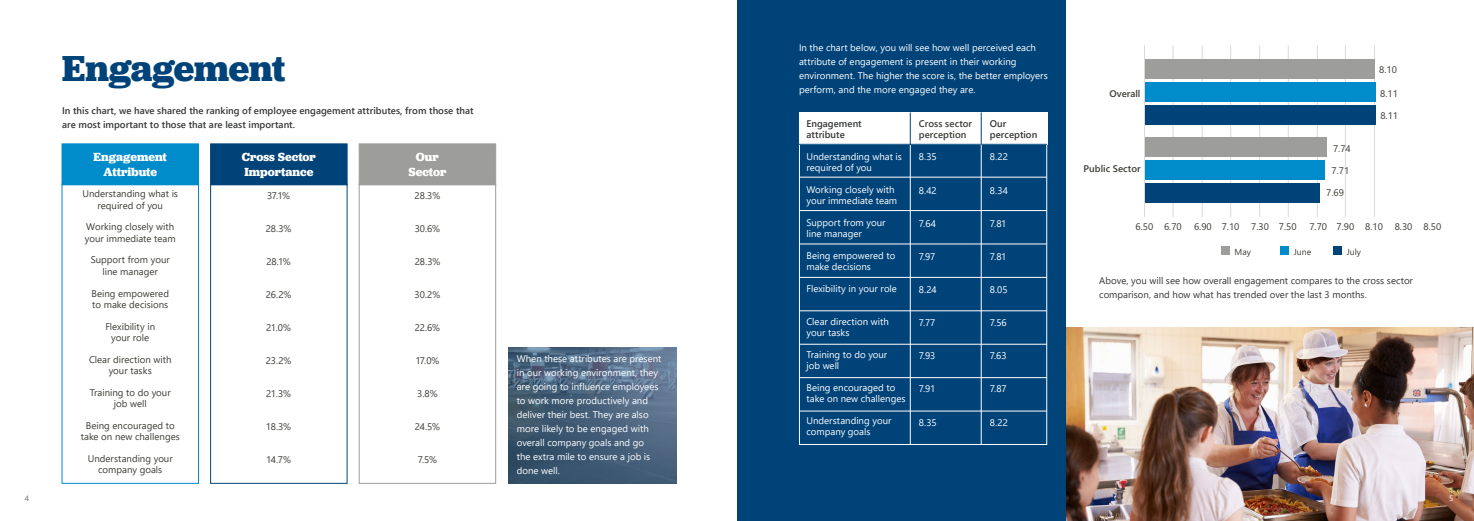
<style>
.page{position:relative;width:1474px;height:521px;background:#fff}
.page>*{position:absolute;margin:0;border:0;box-sizing:border-box;transform-origin:0 0}
.t1{font:700 37.62px "Jubilat";letter-spacing:-.005em;color:#004379}
.t2{font:700 12.25px/14.7px "Jubilat";color:#fff;text-align:center}
.t3{font:9.62px/14px "Segoe UI";color:#fff}
.t4{font:9.62px/11.5px "Segoe UI";color:#3c3b36;text-align:center}
.t5{font:600 9.62px/11.5px "Segoe UI";color:#343735}
.t6{font:9.62px/14px "Segoe UI";color:#343735}
.t7{font:600 9.62px/11.5px "Segoe UI";color:#3c3b36}
.t8{font:8.66px "Segoe UI";color:#3c3b36}
.t9{font:7.88px "Segoe UI";color:#706f6f}
.t10{font:7.88px "Segoe UI";color:#fff}
</style>
<div class="page">
<div style="left:359px;top:184px;width:137px;height:300px;border:1px solid #9d9d9c"></div>
<div style="left:210px;top:184px;width:137px;height:300px;border:1px solid #004379"></div>
<img style="left:1065px;top:327px;width:408px;height:194px">
<div style="left:737px;top:0;width:328px;height:521px;background:#004379"></div>
<div style="left:799px;top:112px;width:248px;height:33px;background:#fff"></div>
<div style="left:799px;top:112px;width:248px;height:333px;border:1px solid #fff"></div>
<hr style="left:909px;top:112px;width:1px;height:332px;background:#fff">
<hr style="left:799px;top:144px;width:248px;height:1px;background:#004379">
<hr style="left:980px;top:112px;width:1px;height:332px;background:#fff">
<hr style="left:909px;top:112px;width:1px;height:33px;background:#004379">
<hr style="left:980px;top:112px;width:1px;height:33px;background:#004379">
<hr style="left:799px;top:177px;width:247px;height:1px;background:#fff">
<hr style="left:799px;top:210px;width:247px;height:1px;background:#fff">
<hr style="left:799px;top:243px;width:247px;height:1px;background:#fff">
<hr style="left:799px;top:277px;width:247px;height:1px;background:#fff">
<hr style="left:799px;top:310px;width:247px;height:1px;background:#fff">
<hr style="left:799px;top:344px;width:247px;height:1px;background:#fff">
<hr style="left:799px;top:377px;width:247px;height:1px;background:#fff">
<div style="left:62px;top:143px;width:137px;height:42px;background:#008bcb;border:1px solid #008bcb"></div>
<hr style="left:799px;top:411px;width:247px;height:1px;background:#fff">
<div style="left:210px;top:143px;width:137px;height:42px;background:#004379;border:1px solid #004379"></div>
<div style="left:359px;top:143px;width:137px;height:42px;background:#9d9d9c;border:1px solid #9d9d9c"></div>
<hr style="left:1172px;top:45px;width:1px;height:172px;background:#dadada">
<hr style="left:1201px;top:45px;width:1px;height:172px;background:#dadada">
<hr style="left:1288px;top:45px;width:1px;height:172px;background:#dadada">
<hr style="left:1317px;top:45px;width:1px;height:172px;background:#dadada">
<hr style="left:1345px;top:45px;width:1px;height:172px;background:#dadada">
<hr style="left:1374px;top:45px;width:1px;height:172px;background:#dadada">
<hr style="left:1230px;top:45px;width:1px;height:172px;background:#dadada">
<hr style="left:1259px;top:45px;width:1px;height:172px;background:#dadada">
<hr style="left:1144px;top:45px;width:1px;height:172px;background:#dadada">
<div style="left:1221px;top:247px;width:8px;height:8px;background:#9d9d9c"></div>
<div style="left:1280px;top:247px;width:8px;height:8px;background:#008bcb"></div>
<div style="left:1333px;top:247px;width:8px;height:8px;background:#004379"></div>
<div style="left:1145px;top:160px;width:179px;height:20px;background:#008bcb"></div>
<div style="left:1145px;top:105px;width:230px;height:20px;background:#004379"></div>
<div style="left:1145px;top:82px;width:230px;height:20px;background:#008bcb"></div>
<div style="left:1145px;top:59px;width:229px;height:20px;background:#9d9d9c"></div>
<div style="left:1145px;top:183px;width:174px;height:20px;background:#004379"></div>
<div style="left:1145px;top:137px;width:181px;height:20px;background:#9d9d9c"></div>
<div style="left:62px;top:184px;width:137px;height:300px;border:1px solid #008bcb"></div>
<img style="left:508px;top:347px;width:168px;height:136px">
<h1 class="t1" style="left:62px;top:44px;width:225px">Engagement</h1>
<p class="t5" style="left:62px;top:103px;width:413px;line-height:14px">In this chart, we have shared the ranking of employee engagement attributes, from those that are most important to those that are least important.</p>
<p class="t2" style="left:94px;top:149px;width:75px">Engagement<br>Attribute</p>
<p class="t4" style="left:82px;top:187px;width:97px">Understanding what is required of you</p>
<p class="t4" style="left:85px;top:220px;width:92px;text-align:left">Working closely with your immediate team</p>
<p class="t4" style="left:91px;top:253px;width:81px">Support from your line manager</p>
<p class="t4" style="left:91px;top:286px;width:79px;text-align:left">Being empowered to make decisions</p>
<p class="t4" style="left:105px;top:319px;width:51px">Flexibility in your role</p>
<p class="t4" style="left:89px;top:352px;width:84px">Clear direction with your tasks</p>
<p class="t4" style="left:90px;top:385px;width:82px">Training to do your job well</p>
<p class="t4" style="left:81px;top:418px;width:101px">Being encouraged to take on new challenges</p>
<p class="t4" style="left:88px;top:452px;width:86px">Understanding your company goals</p>
<p class="t2" style="left:242px;top:149px;width:76px;text-align:left">Cross Sector<br>Importance</p>
<p class="t2" style="left:408px;top:149px;width:39px">Our<br>Sector</p>
<p class="t4" style="left:414px;top:189px;width:27px">28.3%</p>
<p class="t4" style="left:415px;top:222px;width:27px">30.6%</p>
<p class="t4" style="left:414px;top:255px;width:27px">28.3%</p>
<p class="t4" style="left:414px;top:288px;width:27px">30.2%</p>
<p class="t4" style="left:415px;top:321px;width:27px">22.6%</p>
<p class="t4" style="left:415px;top:354px;width:26px">17.0%</p>
<p class="t4" style="left:417px;top:387px;width:22px">3.8%</p>
<p class="t4" style="left:415px;top:420px;width:27px">24.5%</p>
<p class="t4" style="left:418px;top:453px;width:21px">7.5%</p>
<p class="t4" style="left:267px;top:189px;width:25px">37.1%</p>
<p class="t4" style="left:266px;top:222px;width:27px">28.3%</p>
<p class="t4" style="left:266px;top:255px;width:26px">28.1%</p>
<p class="t4" style="left:266px;top:288px;width:27px">26.2%</p>
<p class="t4" style="left:266px;top:321px;width:26px">21.0%</p>
<p class="t4" style="left:266px;top:354px;width:27px">23.2%</p>
<p class="t4" style="left:266px;top:387px;width:26px">21.3%</p>
<p class="t4" style="left:266px;top:420px;width:27px">18.3%</p>
<p class="t4" style="left:266px;top:453px;width:26px">14.7%</p>
<p class="t3" style="left:517px;top:350px;width:146px">When these attributes are present in our working environment, they are going to influence employees to work more productively and deliver their best. They are also more likely to be engaged with overall company goals and go<br>the extra mile to ensure a job is done well.</p>
<p class="t3" style="left:799px;top:40px;width:250px">In the chart below, you will see how well perceived each attribute of engagement is present in their working environment. The higher the score is, the better employers perform, and the more engaged they are.</p>
<p class="t5" style="left:806px;top:117px;width:57px">Engagement attribute</p>
<p class="t7" style="left:919px;top:117px;width:55px">Cross sector perception</p>
<p class="t5" style="left:989px;top:117px;width:49px">Our perception</p>
<p class="t3" style="left:806px;top:150px;width:97px;line-height:11.5px">Understanding what is required of you</p>
<p class="t3" style="left:806px;top:183px;width:92px;line-height:11.5px">Working closely with your immediate team</p>
<p class="t3" style="left:806px;top:216px;width:81px;line-height:11.5px">Support from your line manager</p>
<p class="t3" style="left:806px;top:249px;width:90px;line-height:11.5px">Being empowered to make decisions</p>
<p class="t3" style="left:806px;top:280px;width:92px">Flexibility in your role</p>
<p class="t3" style="left:806px;top:315px;width:84px;line-height:11.5px">Clear direction with your tasks</p>
<p class="t3" style="left:806px;top:348px;width:82px;line-height:11.5px">Training to do your job well</p>
<p class="t3" style="left:806px;top:381px;width:101px;line-height:11.5px">Being encouraged to take on new challenges</p>
<p class="t3" style="left:806px;top:414px;width:86px;line-height:11.5px">Understanding your company goals</p>
<p class="t3" style="left:919px;top:148px;width:19px">8.35</p>
<p class="t3" style="left:919px;top:183px;width:19px">8.42</p>
<p class="t3" style="left:919px;top:216px;width:19px">7.64</p>
<p class="t3" style="left:919px;top:249px;width:18px">7.97</p>
<p class="t3" style="left:919px;top:282px;width:19px">8.24</p>
<p class="t3" style="left:919px;top:315px;width:18px">7.77</p>
<p class="t3" style="left:919px;top:348px;width:18px">7.93</p>
<p class="t3" style="left:919px;top:381px;width:18px">7.91</p>
<p class="t3" style="left:919px;top:414px;width:19px">8.35</p>
<p class="t3" style="left:989px;top:148px;width:19px">8.22</p>
<p class="t3" style="left:989px;top:183px;width:20px">8.34</p>
<p class="t3" style="left:989px;top:216px;width:18px">7.81</p>
<p class="t3" style="left:989px;top:249px;width:18px">7.81</p>
<p class="t3" style="left:989px;top:282px;width:19px">8.05</p>
<p class="t3" style="left:989px;top:315px;width:18px">7.56</p>
<p class="t3" style="left:989px;top:348px;width:18px">7.63</p>
<p class="t3" style="left:989px;top:381px;width:18px">7.87</p>
<p class="t3" style="left:989px;top:414px;width:19px">8.22</p>
<p class="t7" style="left:1109px;top:87px;width:32px">Overall</p>
<p class="t7" style="left:1083px;top:162px;width:59px">Public Sector</p>
<p class="t4" style="left:1332px;top:142px;width:19px">7.74</p>
<p class="t4" style="left:1331px;top:164px;width:19px">7.71</p>
<p class="t4" style="left:1326px;top:185px;width:19px">7.69</p>
<p class="t4" style="left:1379px;top:63px;width:19px">8.10</p>
<p class="t4" style="left:1380px;top:87px;width:19px">8.11</p>
<p class="t4" style="left:1380px;top:109px;width:19px">8.11</p>
<p class="t4" style="left:1135px;top:220px;width:48px">6.50 6.70</p>
<p class="t4" style="left:1194px;top:220px;width:104px">6.90 7.10 7.30 7.50</p>
<p class="t4" style="left:1309px;top:220px;width:133px">7.70 7.90 8.10 8.30 8.50</p>
<p class="t8" style="left:1234px;top:244px;width:18px">May</p>
<p class="t8" style="left:1293px;top:244px;width:19px">June</p>
<p class="t8" style="left:1346px;top:244px;width:16px">July</p>
<p class="t6" style="left:1099px;top:272px;width:315px">Above, you will see how overall engagement compares to the cross sector comparison, and how what has trended over the last 3 months.</p>
<p class="t9" style="left:25px;top:491px;width:6px">4</p>
<p class="t10" style="left:1449px;top:491px;width:6px">5</p>
</div>
